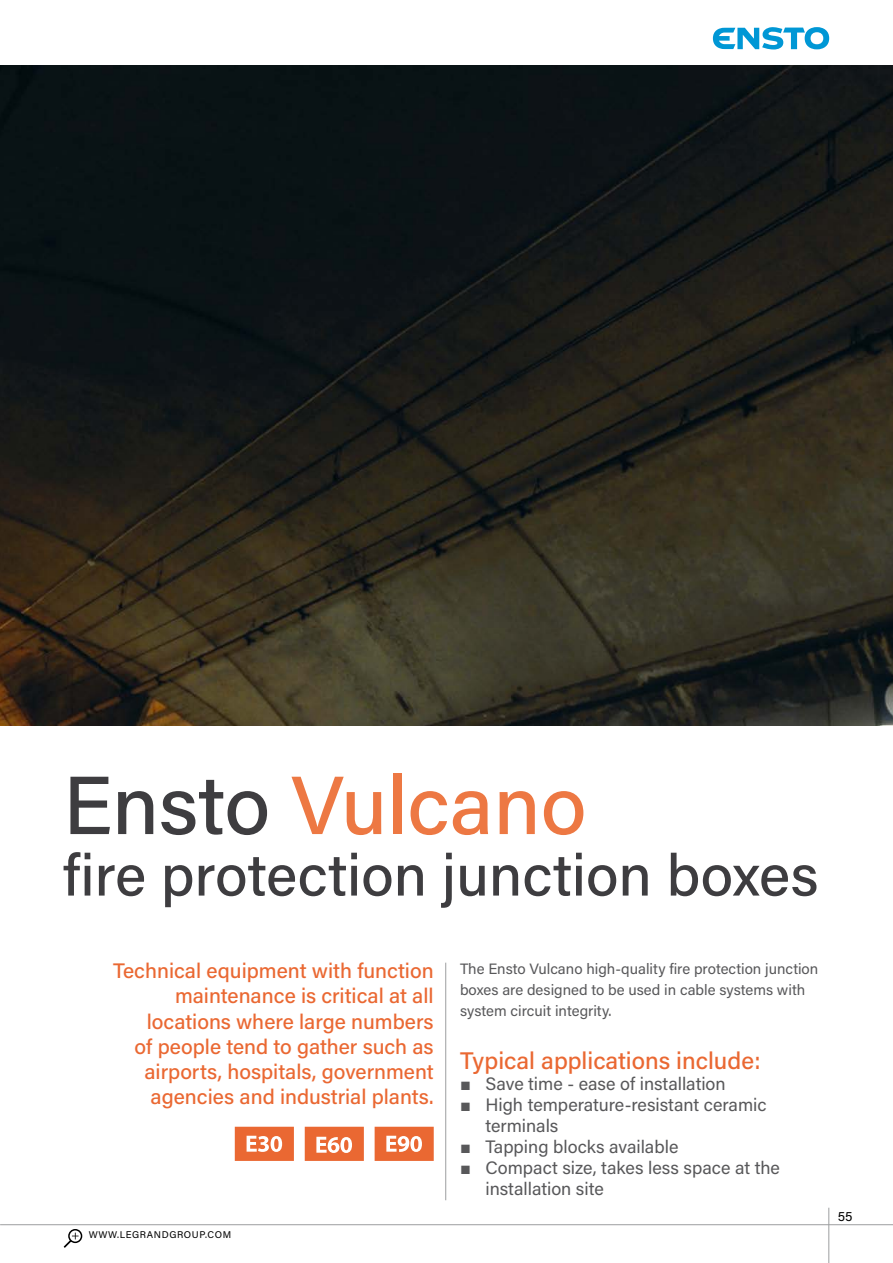
<style>
.page{position:relative;width:893px;height:1263px;background:#fff}
.page>*{position:absolute;margin:0;border:0;box-sizing:border-box;transform-origin:0 0}
.t1{font:500 82.5px "Acumin Pro";color:#ed7843}
.t2{font:500 58.5px "Acumin Pro";color:#3e3d40}
.t3{font:500 24px "Acumin Pro";color:#ea6832}
.t4{font:500 21px/25.2px "Acumin Pro";color:#ea6832;text-align:right}
.t5{font:18px/21px "Acumin Pro";color:#58585a}
.t6{font:15px/21px "Acumin Pro";color:#58585a}
.t7{font:13.5px "Acumin Pro";color:#000}
.t8{font:9.75px "Acumin Pro";letter-spacing:.06em;color:#000}
.s1{color:#3e3d40}
.s2{font-family:"Arial"}
</style>
<div class="page">
<svg style="left:713px;top:27px;width:116px;height:22px"></svg>
<img style="left:0;top:66px;width:893px;height:660px">
<hr style="left:445px;top:963px;width:1px;height:237px;background:#9c9e9f">
<svg style="left:305px;top:1127px;width:59px;height:34px;background:#ed8255"></svg>
<svg style="left:344px;top:1140px;width:4px;height:10px"></svg>
<svg style="left:235px;top:1127px;width:59px;height:34px;background:#ed8053"></svg>
<div style="left:274px;top:1139px;width:5px;height:10px;background:#ea6832;border-radius:50%"></div>
<svg style="left:375px;top:1127px;width:59px;height:34px;background:#ed8155"></svg>
<div style="left:68px;top:1229px;width:14px;height:14px;border:2px solid #000;border-radius:50%"></div>
<svg style="left:64px;top:1232px;width:15px;height:16px"></svg>
<hr style="left:0;top:1224px;width:893px;height:1px;background:#9c9e9f">
<hr style="left:828px;top:1208px;width:1px;height:55px;background:#9c9e9f">
<h1 class="t1" style="left:63px;top:748px;width:525px"><span class="s1">Ensto</span> Vulcano</h1>
<h2 class="t2" style="left:63px;top:834px;width:757px">fire protection junction boxes</h2>
<p class="t4" style="left:113px;top:957px;width:322px">Technical equipment with function maintenance is critical at all locations where large numbers<br>of people tend to gather such as airports, hospitals, government agencies and industrial plants.</p>
<p class="t8" style="left:89px;top:1227px;width:144px">WWW.LEGRANDGROUP.COM</p>
<p class="t6" style="left:460px;top:957px;width:360px">The Ensto Vulcano high-quality fire protection junction boxes are designed to be used in cable systems with system circuit integrity.</p>
<p class="t3" style="left:460px;top:1044px;width:302px">Typical applications include:</p>
<p class="t5" style="left:460px;top:1072px;width:267px"><span class="s2">■</span> Save time - ease of installation</p>
<p class="t5" style="left:485px;top:1093px;width:283px;text-indent:-26px"><span class="s2">■</span> High temperature-resistant ceramic terminals</p>
<p class="t5" style="left:460px;top:1135px;width:220px"><span class="s2">■</span> Tapping blocks available</p>
<p class="t5" style="left:485px;top:1156px;width:296px;text-indent:-26px"><span class="s2">■</span> Compact size, takes less space at the installation site</p>
<p class="t7" style="left:838px;top:1207px;width:16px">55</p>
</div>
